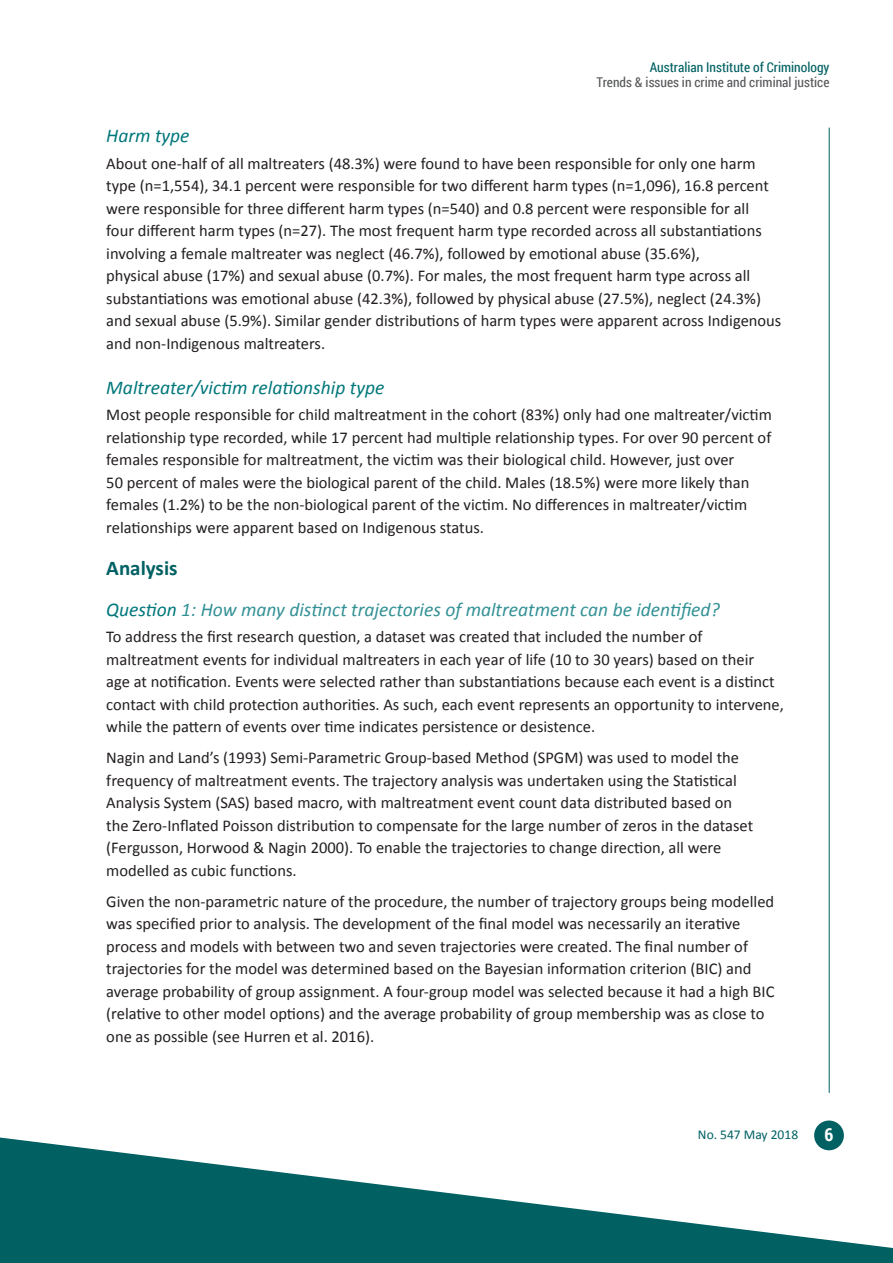
<style>
.page{position:relative;width:893px;height:1263px;background:#fff}
.page>*{position:absolute;margin:0;border:0;box-sizing:border-box;transform-origin:0 0}
.t1{font:700 21px "Calibri";color:#006063}
.t2{font:italic 19.5px "Calibri";color:#339195}
.t3{font:italic 19.5px "Calibri";color:#00777b}
.t4{font:700 18px "Roboto Condensed";color:#fff}
.body{font:16.5px/22.5px "Calibri";color:#231f20}
.t5{font:13.5px "Roboto Condensed";color:#57585a}
.t6{font:13.5px "Roboto Condensed";color:#006062}
.t7{font:13.5px "Calibri";color:#006062}
.s1{color:#006062}
.s2{color:#00777b}
</style>
<div class="page">
<hr style="left:829px;top:128px;width:1px;height:965px;background:#006062">
<div style="left:814px;top:1120px;width:30px;height:30px;background:#006062;border-radius:50%"></div>
<svg style="left:0;top:1137px;width:893px;height:126px;fill:#006062"></svg>
<p class="t6" style="left:650px;top:58px;width:181px">Australian Institute of Criminology</p>
<p class="t5" style="left:597px;top:73px;width:234px">Trends &amp; issues in crime and criminal justice</p>
<h3 class="t3" style="left:106px;top:124px;width:85px">Harm type</h3>
<p class="body" style="left:106px;top:152px;width:676px">About one-half of all maltreaters (48.3%) were found to have been responsible for only one harm type (n=1,554), 34.1 percent were responsible for two different harm types (n=1,096), 16.8 percent were responsible for three different harm types (n=540) and 0.8 percent were responsible for all<br>four different harm types (n=27). The most frequent harm type recorded across all substantiations involving a female maltreater was neglect (46.7%), followed by emotional abuse (35.6%),<br>physical abuse (17%) and sexual abuse (0.7%). For males, the most frequent harm type across all substantiations was emotional abuse (42.3%), followed by physical abuse (27.5%), neglect (24.3%) and sexual abuse (5.9%). Similar gender distributions of harm types were apparent across Indigenous and non-Indigenous maltreaters.</p>
<h3 class="t3" style="left:106px;top:375px;width:280px">Maltreater/victim relationship type</h3>
<p class="body" style="left:106px;top:404px;width:667px">Most people responsible for child maltreatment in the cohort (83%) only had one maltreater/victim relationship type recorded, while 17 percent had multiple relationship types. For over 90 percent of females responsible for maltreatment, the victim was their biological child. However, just over<br>50 percent of males were the biological parent of the child. Males (18.5%) were more likely than females (1.2%) to be the non-biological parent of the victim. No differences in maltreater/victim relationships were apparent based on Indigenous status.</p>
<h2 class="t1" style="left:106px;top:555px;width:73px">Anal<span class="s1">ysis</span></h2>
<h3 class="t2" style="left:106px;top:597px;width:615px"><span class="s2">Question</span> 1: How many distinct trajectories of maltreatment can be identified?</h3>
<p class="body" style="left:106px;top:626px;width:679px">To address the first research question, a dataset was created that included the number of maltreatment events for individual maltreaters in each year of life (10 to 30 years) based on their<br>age at notification. Events were selected rather than substantiations because each event is a distinct contact with child protection authorities. As such, each event represents an opportunity to intervene, while the pattern of events over time indicates persistence or desistence.</p>
<p class="body" style="left:106px;top:747px;width:648px">Nagin and Land’s (1993) Semi-Parametric Group-based Method (SPGM) was used to model the frequency of maltreatment events. The trajectory analysis was undertaken using the Statistical Analysis System (SAS) based macro, with maltreatment event count data distributed based on the Zero-Inflated Poisson distribution to compensate for the large number of zeros in the dataset (Fergusson, Horwood &amp; Nagin 2000). To enable the trajectories to change direction, all were modelled as cubic functions.</p>
<p class="body" style="left:106px;top:890px;width:670px">Given the non-parametric nature of the procedure, the number of trajectory groups being modelled was specified prior to analysis. The development of the final model was necessarily an iterative process and models with between two and seven trajectories were created. The final number of trajectories for the model was determined based on the Bayesian information criterion (BIC) and average probability of group assignment. A four-group model was selected because it had a high BIC (relative to other model options) and the average probability of group membership was as close to one as possible (see Hurren et al. 2016).</p>
<p class="t7" style="left:698px;top:1126px;width:102px">No. 547 May 2018</p>
<p class="t4" style="left:824px;top:1122px;width:10px">6</p>
</div>
